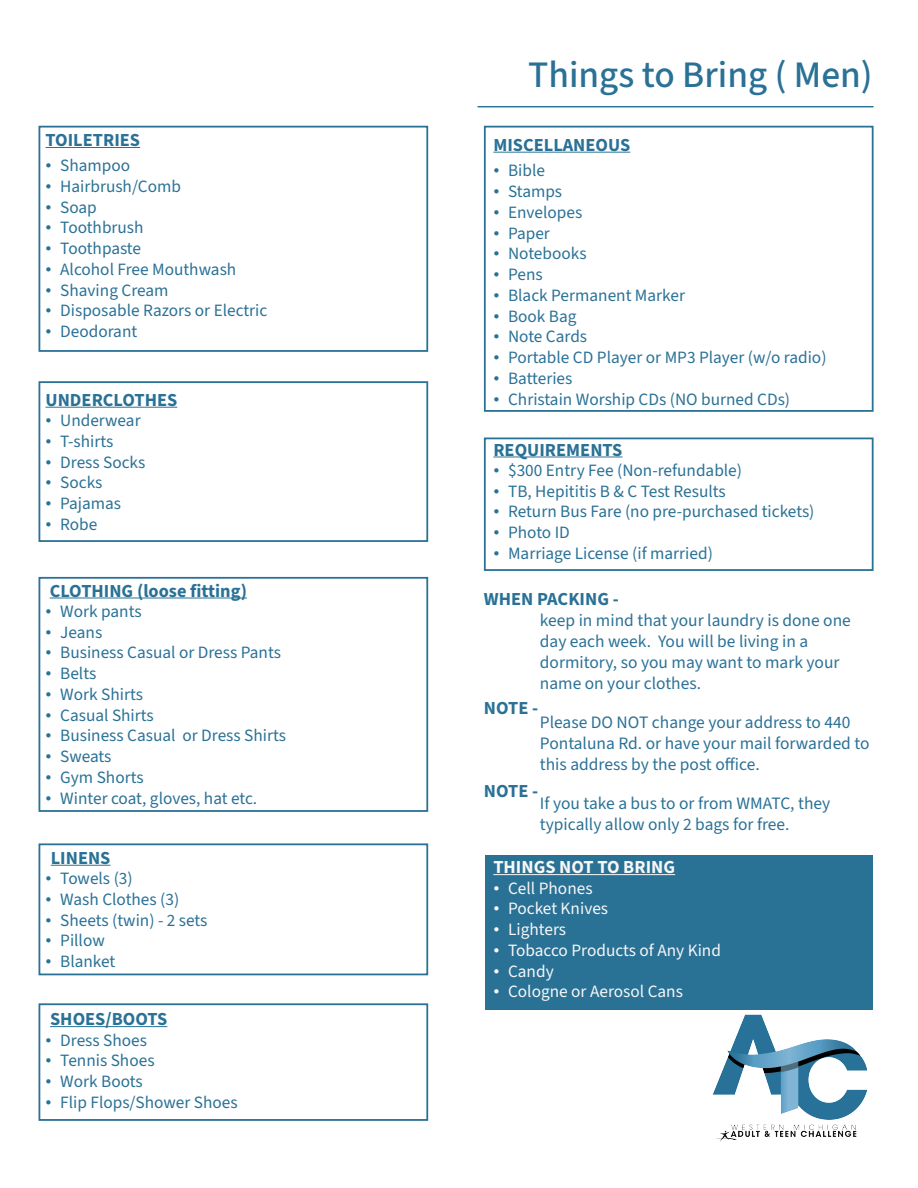
<style>
.page{position:relative;width:918px;height:1188px;background:#fff}
.page>*{position:absolute;margin:0;border:0;box-sizing:border-box;transform-origin:0 0}
.t1{font:500 37.35px "Source Sans 3";color:#2a7196}
.t2{font:700 18.3px "Source Sans 3";color:#2a7196}
.t3{font:700 18.3px "Source Sans 3";color:#f7f7f7}
.t4{font:17.4px/21px "Source Sans 3";color:#2a7196}
.t5{font:17.25px "Source Sans 3";color:#2a7196}
.t6{font:17.25px "Source Sans 3";color:#f7f7f7}
.s1{font-family:"Times New Roman"}
</style>
<div class="page">
<img style="left:712px;top:1014px;width:156px;height:128px">
<hr style="left:478px;top:106px;width:396px;height:1px;background:#2a7196">
<div style="left:484px;top:126px;width:390px;height:286px;border:2px solid #2a7196"></div>
<div style="left:484px;top:438px;width:390px;height:133px;border:2px solid #2a7196"></div>
<div style="left:485px;top:855px;width:388px;height:155px;background:#2a7196"></div>
<hr style="left:493px;top:152px;width:137px;height:1px;background:#2a7196">
<hr style="left:493px;top:457px;width:130px;height:1px;background:#2a7196">
<hr style="left:493px;top:874px;width:182px;height:1px;background:#f7f7f7">
<div style="left:39px;top:126px;width:389px;height:226px;border:2px solid #2a7196"></div>
<hr style="left:46px;top:147px;width:94px;height:1px;background:#2a7196">
<div style="left:39px;top:381px;width:389px;height:161px;border:2px solid #2a7196"></div>
<hr style="left:46px;top:407px;width:131px;height:1px;background:#2a7196">
<div style="left:39px;top:577px;width:389px;height:235px;border:2px solid #2a7196"></div>
<hr style="left:50px;top:598px;width:197px;height:1px;background:#2a7196">
<div style="left:39px;top:843px;width:389px;height:132px;border:2px solid #2a7196"></div>
<hr style="left:51px;top:865px;width:60px;height:1px;background:#2a7196">
<div style="left:39px;top:1003px;width:389px;height:118px;border:2px solid #2a7196"></div>
<hr style="left:50px;top:1026px;width:117px;height:1px;background:#2a7196">
<p class="t2" style="left:46px;top:128px;width:96px">TOILETRIES</p>
<p class="t5" style="left:46px;top:155px;width:86px"><span class="s1">•</span> Shampoo</p>
<p class="t5" style="left:46px;top:175px;width:137px"><span class="s1">•</span> Hairbrush/Comb</p>
<p class="t5" style="left:46px;top:196px;width:53px"><span class="s1">•</span> Soap</p>
<p class="t5" style="left:46px;top:217px;width:100px"><span class="s1">•</span> Toothbrush</p>
<p class="t5" style="left:46px;top:238px;width:97px"><span class="s1">•</span> Toothpaste</p>
<p class="t5" style="left:46px;top:258px;width:192px"><span class="s1">•</span> Alcohol Free Mouthwash</p>
<p class="t5" style="left:46px;top:279px;width:125px"><span class="s1">•</span> Shaving Cream</p>
<p class="t5" style="left:46px;top:300px;width:223px"><span class="s1">•</span> Disposable Razors or Electric</p>
<p class="t5" style="left:46px;top:320px;width:93px"><span class="s1">•</span> Deodorant</p>
<p class="t2" style="left:46px;top:388px;width:133px">UNDERCLOTHES</p>
<p class="t5" style="left:46px;top:410px;width:97px"><span class="s1">•</span> Underwear</p>
<p class="t5" style="left:46px;top:430px;width:69px"><span class="s1">•</span> T-shirts</p>
<p class="t5" style="left:46px;top:451px;width:101px"><span class="s1">•</span> Dress Socks</p>
<p class="t5" style="left:46px;top:472px;width:58px"><span class="s1">•</span> Socks</p>
<p class="t5" style="left:46px;top:493px;width:77px"><span class="s1">•</span> Pajamas</p>
<p class="t5" style="left:46px;top:513px;width:53px"><span class="s1">•</span> Robe</p>
<p class="t2" style="left:50px;top:579px;width:199px">CLOTHING (loose fitting)</p>
<p class="t5" style="left:46px;top:600px;width:98px"><span class="s1">•</span> Work pants</p>
<p class="t5" style="left:46px;top:621px;width:58px"><span class="s1">•</span> Jeans</p>
<p class="t5" style="left:46px;top:642px;width:237px"><span class="s1">•</span> Business Casual or Dress Pants</p>
<p class="t5" style="left:46px;top:663px;width:52px"><span class="s1">•</span> Belts</p>
<p class="t5" style="left:46px;top:683px;width:99px"><span class="s1">•</span> Work Shirts</p>
<p class="t5" style="left:46px;top:704px;width:110px"><span class="s1">•</span> Casual Shirts</p>
<p class="t5" style="left:46px;top:725px;width:242px"><span class="s1">•</span> Business Casual or Dress Shirts</p>
<p class="t5" style="left:46px;top:746px;width:67px"><span class="s1">•</span> Sweats</p>
<p class="t5" style="left:46px;top:766px;width:100px"><span class="s1">•</span> Gym Shorts</p>
<p class="t5" style="left:46px;top:787px;width:213px"><span class="s1">•</span> Winter coat, gloves, hat etc.</p>
<p class="t2" style="left:51px;top:846px;width:61px">LINENS</p>
<p class="t5" style="left:46px;top:868px;width:89px"><span class="s1">•</span> Towels (3)</p>
<p class="t5" style="left:46px;top:888px;width:135px"><span class="s1">•</span> Wash Clothes (3)</p>
<p class="t5" style="left:46px;top:909px;width:163px"><span class="s1">•</span> Sheets (twin) - 2 sets</p>
<p class="t5" style="left:46px;top:930px;width:61px"><span class="s1">•</span> Pillow</p>
<p class="t5" style="left:46px;top:951px;width:71px"><span class="s1">•</span> Blanket</p>
<p class="t2" style="left:50px;top:1007px;width:119px">SHOES/BOOTS</p>
<p class="t5" style="left:46px;top:1029px;width:103px"><span class="s1">•</span> Dress Shoes</p>
<p class="t5" style="left:46px;top:1050px;width:111px"><span class="s1">•</span> Tennis Shoes</p>
<p class="t5" style="left:46px;top:1071px;width:99px"><span class="s1">•</span> Work Boots</p>
<p class="t5" style="left:46px;top:1091px;width:194px"><span class="s1">•</span> Flip Flops/Shower Shoes</p>
<h1 class="t1" style="left:528px;top:51px;width:346px">Things to Bring ( Men)</h1>
<p class="t2" style="left:493px;top:133px;width:138px">MISCELLANEOUS</p>
<p class="t5" style="left:493px;top:160px;width:53px"><span class="s1">•</span> Bible</p>
<p class="t5" style="left:493px;top:181px;width:70px"><span class="s1">•</span> Stamps</p>
<p class="t5" style="left:493px;top:201px;width:90px"><span class="s1">•</span> Envelopes</p>
<p class="t5" style="left:493px;top:222px;width:58px"><span class="s1">•</span> Paper</p>
<p class="t5" style="left:493px;top:243px;width:95px"><span class="s1">•</span> Notebooks</p>
<p class="t5" style="left:493px;top:264px;width:51px"><span class="s1">•</span> Pens</p>
<p class="t5" style="left:493px;top:284px;width:193px"><span class="s1">•</span> Black Permanent Marker</p>
<p class="t5" style="left:493px;top:305px;width:85px"><span class="s1">•</span> Book Bag</p>
<p class="t5" style="left:493px;top:326px;width:95px"><span class="s1">•</span> Note Cards</p>
<p class="t5" style="left:493px;top:347px;width:335px"><span class="s1">•</span> Portable CD Player or MP3 Player (w/o radio)</p>
<p class="t5" style="left:493px;top:367px;width:81px"><span class="s1">•</span> Batteries</p>
<p class="t5" style="left:493px;top:388px;width:298px"><span class="s1">•</span> Christain Worship CDs (NO burned CDs)</p>
<p class="t2" style="left:493px;top:438px;width:131px">REQUIREMENTS</p>
<p class="t5" style="left:493px;top:459px;width:250px"><span class="s1">•</span> $300 Entry Fee (Non-refundable)</p>
<p class="t5" style="left:493px;top:480px;width:234px"><span class="s1">•</span> TB, Hepititis B &amp; C Test Results</p>
<p class="t5" style="left:493px;top:501px;width:323px"><span class="s1">•</span> Return Bus Fare (no pre-purchased tickets)</p>
<p class="t5" style="left:493px;top:522px;width:78px"><span class="s1">•</span> Photo ID</p>
<p class="t5" style="left:493px;top:542px;width:221px"><span class="s1">•</span> Marriage License (if married)</p>
<p class="t2" style="left:484px;top:587px;width:136px">WHEN PACKING -</p>
<p class="t4" style="left:540px;top:610px;width:313px">keep in mind that your laundry is done one day each week. You will be living in a dormitory, so you may want to mark your name on your clothes.</p>
<p class="t4" style="left:540px;top:712px;width:331px">Please DO NOT change your address to 440<br>Pontaluna Rd. or have your mail forwarded to this address by the post office.</p>
<p class="t4" style="left:540px;top:793px;width:292px">If you take a bus to or from WMATC, they typically allow only 2 bags for free.</p>
<p class="t2" style="left:484px;top:696px;width:56px">NOTE -</p>
<p class="t2" style="left:484px;top:779px;width:56px">NOTE -</p>
<p class="t3" style="left:493px;top:855px;width:183px">THINGS NOT TO BRING</p>
<p class="t6" style="left:493px;top:877px;width:101px"><span class="s1">•</span> Cell Phones</p>
<p class="t6" style="left:493px;top:898px;width:116px"><span class="s1">•</span> Pocket Knives</p>
<p class="t6" style="left:493px;top:919px;width:74px"><span class="s1">•</span> Lighters</p>
<p class="t6" style="left:493px;top:939px;width:229px"><span class="s1">•</span> Tobacco Products of Any Kind</p>
<p class="t6" style="left:493px;top:960px;width:62px"><span class="s1">•</span> Candy</p>
<p class="t6" style="left:493px;top:981px;width:191px"><span class="s1">•</span> Cologne or Aerosol Cans</p>
</div>
